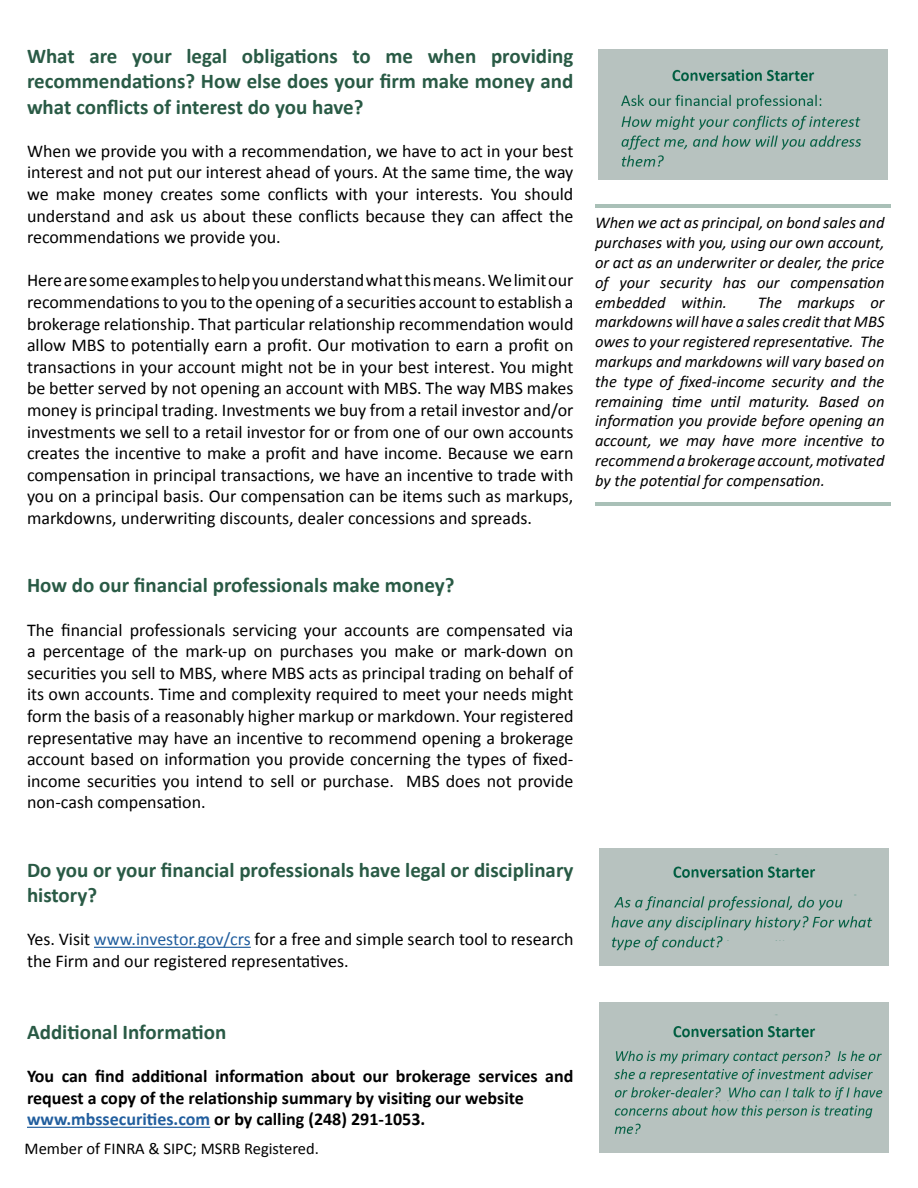
<style>
.page{position:relative;width:918px;height:1188px;background:#fff}
.page>*{position:absolute;margin:0;border:0;box-sizing:border-box;transform-origin:0 0}
.t1{font:700 21px/25.2px "Calibri";color:#295a45;text-align:justify}
.t2{font:18px/21.6px "Calibri";color:#000;text-align:justify}
.t3{font:700 18px/21.6px "Calibri";color:#000}
.t4{font:italic 16.5px/19.8px "Calibri";color:#000;text-align:justify}
.t5{font:16.5px "Calibri";color:#000}
.s1{color:#215e9e}
</style>
<div class="page">
<hr style="left:94px;top:947px;width:157px;height:1px;background:#215e9e">
<hr style="left:27px;top:1127px;width:183px;height:1px;background:#215e9e">
<img style="left:598px;top:49px;width:290px;height:130px">
<img style="left:599px;top:849px;width:290px;height:117px">
<img style="left:599px;top:1003px;width:290px;height:149px">
<hr style="left:595px;top:204px;width:296px;height:3px;background:#a9c0b7">
<hr style="left:595px;top:502px;width:296px;height:3px;background:#a9c0b7">
<p class="t1" style="left:27px;top:44px;width:548px">What are your legal obligations to me when providing recommendations? How else does your firm make money and what conflicts of interest do you have?</p>
<p class="t2" style="left:27px;top:140px;width:548px">When we provide you with a recommendation, we have to act in your best interest and not put our interest ahead of yours. At the same time, the way we make money creates some conflicts with your interests. You should understand and ask us about these conflicts because they can affect the recommendations we provide you.</p>
<p class="t2" style="left:27px;top:270px;width:548px">Here are some examples to help you understand what this means. We limit our recommendations to you to the opening of a securities account to establish a brokerage relationship. That particular relationship recommendation would allow MBS to potentially earn a profit. Our motivation to earn a profit on transactions in your account might not be in your best interest. You might be better served by not opening an account with MBS. The way MBS makes money is principal trading. Investments we buy from a retail investor and/or investments we sell to a retail investor for or from one of our own accounts creates the incentive to make a profit and have income. Because we earn compensation in principal transactions, we have an incentive to trade with you on a principal basis. Our compensation can be items such as markups, markdowns, underwriting discounts, dealer concessions and spreads.</p>
<p class="t1" style="left:27px;top:573px;width:429px">How do our financial professionals make money?</p>
<p class="t2" style="left:27px;top:619px;width:548px">The financial professionals servicing your accounts are compensated via a percentage of the mark-up on purchases you make or mark-down on securities you sell to MBS, where MBS acts as principal trading on behalf of its own accounts. Time and complexity required to meet your needs might form the basis of a reasonably higher markup or markdown. Your registered representative may have an incentive to recommend opening a brokerage account based on information you provide concerning the types of fixed&shy;income securities you intend to sell or purchase. MBS does not provide non-cash compensation.</p>
<p class="t1" style="left:27px;top:857px;width:548px">Do you or your financial professionals have legal or disciplinary history?</p>
<p class="t2" style="left:27px;top:929px;width:548px">Yes. Visit <span class="s1">www.investor.gov/crs</span> for a free and simple search tool to research the Firm and our registered representatives.</p>
<p class="t4" style="left:595px;top:212px;width:291px">When we act as principal, on bond sales and purchases with you, using our own account, or act as an underwriter or dealer, the price of your security has our compensation embedded within.</p>
<p class="t4" style="left:595px;top:291px;width:291px;text-indent:163px">The markups or markdowns will have a sales credit that MBS owes to your registered representative. The markups and markdowns will vary based on the type of fixed-income security and the remaining time until maturity. Based on information you provide before opening an account, we may have more incentive to recommend a brokerage account, motivated by the potential for compensation.</p>
<p class="t1" style="left:27px;top:1019px;width:201px">Additional Information</p>
<p class="t3" style="left:27px;top:1065px;width:548px">You can find additional information about our brokerage services and request a copy of the relationship summary by visiting our website <span class="s1">www.mbssecurities.com</span> or by calling (248) 291-1053.</p>
<p class="t5" style="left:25px;top:1138px;width:296px">Member of FINRA &amp; SIPC; MSRB Registered.</p>
</div>
